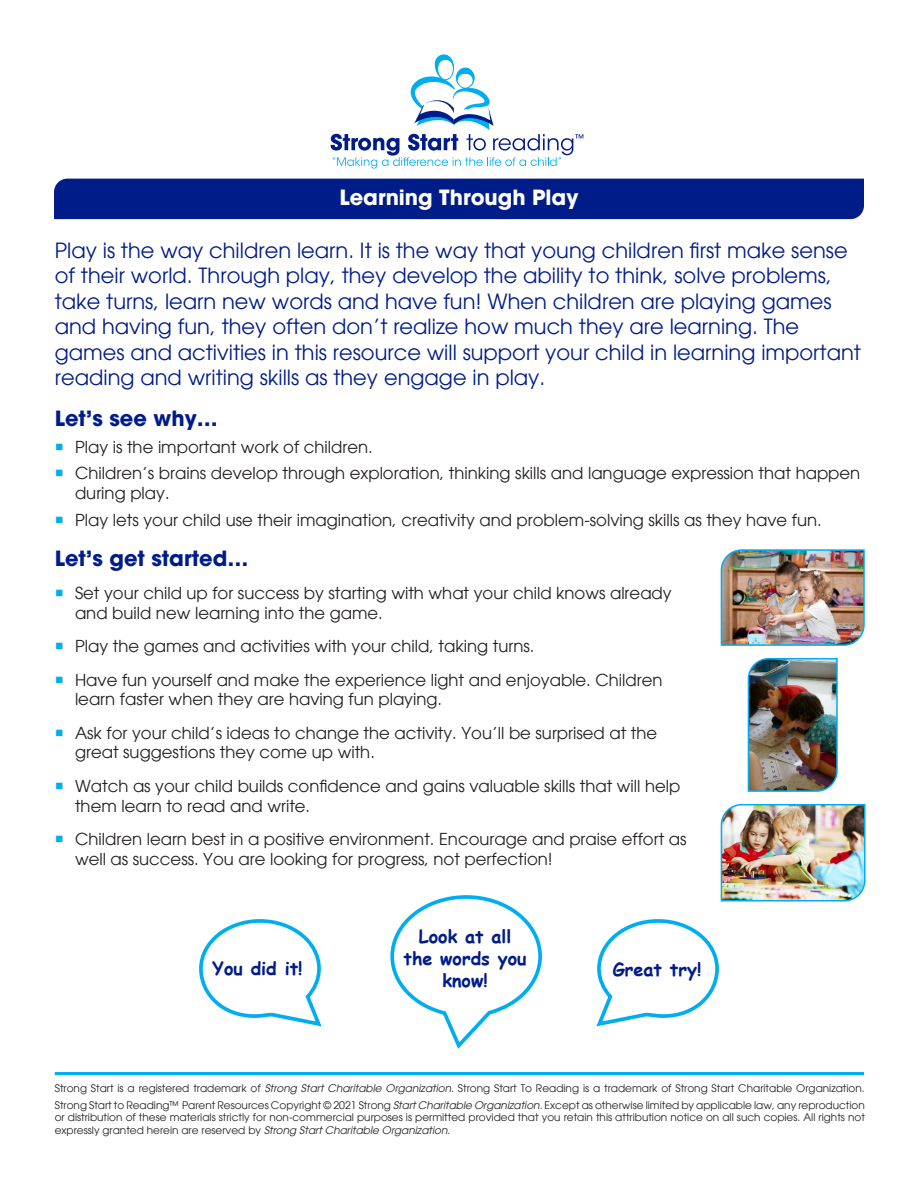
<style>
.page{position:relative;width:918px;height:1188px;background:#fff}
.page>*{position:absolute;margin:0;border:0;box-sizing:border-box;transform-origin:0 0}
.t1{font:21px/25.5px "Avant Garde";color:#001c88}
.t2{font:700 21px "Avant Garde";color:#001c88}
.t3{font:700 21px "Avant Garde";color:#fff}
.t4{font:700 18px/21.6px "Comic Sans MS";color:#001c88;text-align:center}
.t5{font:16.5px/19.8px "Avant Garde";color:#231f20}
.t6{font:10.5px/12.6px "Avant Garde";color:#231f20;text-align:justify}
.s1{color:#00aeef}
.s2{font-style:italic}
</style>
<div class="page">
<hr style="left:55px;top:1072px;width:809px;height:3px;background:#00aeef">
<div style="left:54px;top:179px;width:810px;height:40px;background:#001c88"></div>
<svg style="left:330px;top:54px;width:253px;height:115px"></svg>
<svg style="left:199px;top:919px;width:123px;height:108px"></svg>
<svg style="left:596px;top:919px;width:123px;height:108px"></svg>
<svg style="left:390px;top:895px;width:152px;height:154px"></svg>
<img style="left:720px;top:549px;width:145px;height:97px">
<img style="left:720px;top:804px;width:146px;height:98px">
<img style="left:747px;top:658px;width:91px;height:134px">
<p class="t3" style="left:340px;top:187px;width:240px">Learning Through Play</p>
<p class="t1" style="left:55px;top:237px;width:808px">Play is the way children learn. It is the way that young children first make sense of their world. Through play, they develop the ability to think, solve problems, take turns, learn new words and have fun! When children are playing games and having fun, they often don’t realize how much they are learning. The games and activities in this resource will support your child in learning important reading and writing skills as they engage in play.</p>
<p class="t2" style="left:55px;top:408px;width:165px">Let’s see why…</p>
<p class="t5" style="left:55px;top:437px;width:319px"><span class="s1">○</span> Play is the important work of children.</p>
<p class="t5" style="left:75px;top:463px;width:787px;text-indent:-20px"><span class="s1">○</span> Children’s brains develop through exploration, thinking skills and language expression that happen during play.</p>
<p class="t5" style="left:55px;top:510px;width:769px"><span class="s1">○</span> Play lets your child use their imagination, creativity and problem-solving skills as they have fun.</p>
<p class="t2" style="left:55px;top:548px;width:195px">Let’s get started…</p>
<p class="t5" style="left:75px;top:583px;width:598px;text-indent:-20px"><span class="s1">○</span> Set your child up for success by starting with what your child knows already and build new learning into the game.</p>
<p class="t5" style="left:55px;top:636px;width:481px"><span class="s1">○</span> Play the games and activities with your child, taking turns.</p>
<p class="t5" style="left:75px;top:670px;width:589px;text-indent:-20px"><span class="s1">○</span> Have fun yourself and make the experience light and enjoyable. Children learn faster when they are having fun playing.</p>
<p class="t5" style="left:75px;top:723px;width:584px;text-indent:-20px"><span class="s1">○</span> Ask for your child’s ideas to change the activity. You’ll be surprised at the great suggestions they come up with.</p>
<p class="t5" style="left:75px;top:776px;width:607px;text-indent:-20px"><span class="s1">○</span> Watch as your child builds confidence and gains valuable skills that will help them learn to read and write.</p>
<p class="t5" style="left:75px;top:829px;width:613px;text-indent:-20px"><span class="s1">○</span> Children learn best in a positive environment. Encourage and praise effort as well as success. You are looking for progress, not perfection!</p>
<p class="t4" style="left:404px;top:925px;width:125px">Look at all the words you know!</p>
<p class="t4" style="left:213px;top:957px;width:91px">You did it!</p>
<p class="t4" style="left:613px;top:958px;width:90px">Great try!</p>
<p class="t6" style="left:55px;top:1082px;width:812px">Strong Start is a registered trademark of <span class="s2">Strong Start Charitable Organization</span>. Strong Start To Reading is a trademark of Strong Start Charitable Organization.</p>
<p class="t6" style="left:55px;top:1099px;width:812px">Strong Start to Reading™ Parent Resources Copyright © 2021 Strong <span class="s2">Start Charitable Organization</span>. Except as otherwise limited by applicable law, any reproduction or distribution of these materials strictly for non-commercial purposes is permitted provided that you retain this attribution notice on all such copies. All rights not expressly granted herein are reserved by <span class="s2">Strong Start Charitable Organization</span>.</p>
</div>
